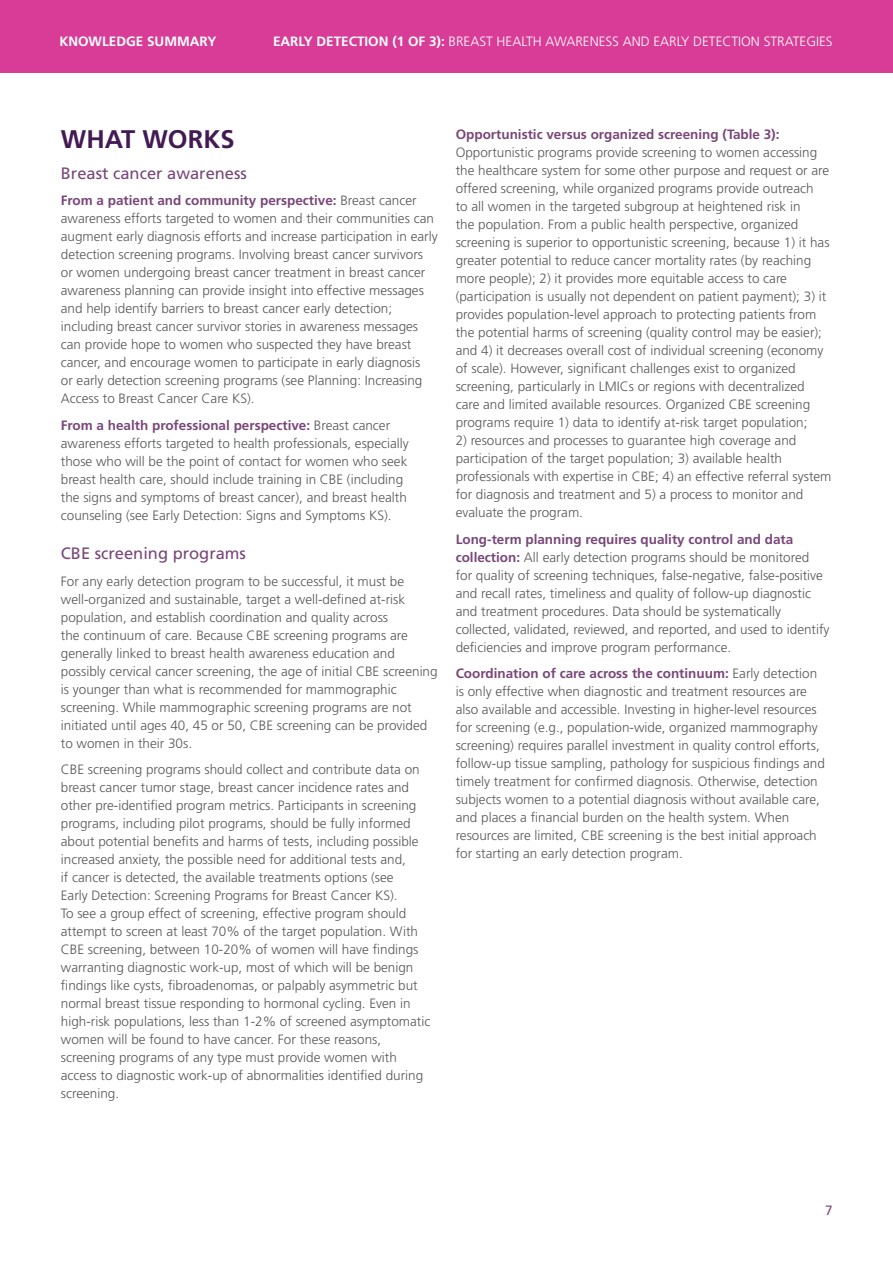
<style>
.page{position:relative;width:893px;height:1263px;background:#fff}
.page>*{position:absolute;margin:0;border:0;box-sizing:border-box;transform-origin:0 0}
.t1{font:700 25.5px "Frutiger";color:#431b53}
.t2{font:16.5px "Frutiger";color:#794779}
.t3{font:300 13.5px/18px "Frutiger";color:#57585a}
.t4{font:300 13.5px "Frutiger";color:#fff}
.t5{font:700 13.5px "Frutiger";color:#fff}
.t6{font:13.5px "Frutiger";color:#794779}
.s1{font-weight:700}
.s2{font-weight:700;color:#794779}
</style>
<div class="page">
<div style="left:0;top:0;width:893px;height:72px;background:#d83c96"></div>
<p class="t5" style="left:59px;top:33px;width:159px">KNOWLEDGE SUMMARY</p>
<p class="t4" style="left:273px;top:33px;width:561px"><span class="s1">EARLY DETECTION (1 OF 3):</span> BREAST HEALTH AWARENESS AND EARLY DETECTION STRATEGIES</p>
<p class="t1" style="left:61px;top:124px;width:175px">WHAT WORKS</p>
<p class="t2" style="left:61px;top:163px;width:188px">Breast cancer awareness</p>
<p class="t3" style="left:61px;top:192px;width:378px"><span class="s2">From a patient and community perspective:</span> Breast cancer awareness efforts targeted to women and their communities can augment early diagnosis efforts and increase participation in early detection screening programs. Involving breast cancer survivors or women undergoing breast cancer treatment in breast cancer awareness planning can provide insight into effective messages and help identify barriers to breast cancer early detection; including breast cancer survivor stories in awareness messages can provide hope to women who suspected they have breast cancer, and encourage women to participate in early diagnosis<br>or early detection screening programs (see Planning: Increasing Access to Breast Cancer Care KS).</p>
<p class="t3" style="left:61px;top:416px;width:350px"><span class="s2">From a health professional perspective:</span> Breast cancer awareness efforts targeted to health professionals, especially those who will be the point of contact for women who seek breast health care, should include training in CBE (including the signs and symptoms of breast cancer), and breast health counseling (see Early Detection: Signs and Symptoms KS).</p>
<p class="t2" style="left:61px;top:544px;width:187px">CBE screening programs</p>
<p class="t3" style="left:61px;top:572px;width:378px">For any early detection program to be successful, it must be well-organized and sustainable, target a well-defined at-risk population, and establish coordination and quality across<br>the continuum of care. Because CBE screening programs are generally linked to breast health awareness education and possibly cervical cancer screening, the age of initial CBE screening is younger than what is recommended for mammographic screening. While mammographic screening programs are not initiated until ages 40, 45 or 50, CBE screening can be provided to women in their 30s.</p>
<p class="t3" style="left:61px;top:761px;width:371px">CBE screening programs should collect and contribute data on breast cancer tumor stage, breast cancer incidence rates and other pre-identified program metrics. Participants in screening programs, including pilot programs, should be fully informed about potential benefits and harms of tests, including possible increased anxiety, the possible need for additional tests and,<br>if cancer is detected, the available treatments options (see<br>Early Detection: Screening Programs for Breast Cancer KS).<br>To see a group effect of screening, effective program should attempt to screen at least 70% of the target population. With CBE screening, between 10-20% of women will have findings warranting diagnostic work-up, most of which will be benign findings like cysts, fibroadenomas, or palpably asymmetric but normal breast tissue responding to hormonal cycling. Even in high-risk populations, less than 1-2% of screened asymptomatic women will be found to have cancer. For these reasons, screening programs of any type must provide women with access to diagnostic work-up of abnormalities identified during screening.</p>
<p class="t3" style="left:456px;top:126px;width:375px"><span class="s2">Opportunistic versus organized screening (Table 3):<br></span>Opportunistic programs provide screening to women accessing the healthcare system for some other purpose and request or are offered screening, while organized programs provide outreach<br>to all women in the targeted subgroup at heightened risk in<br>the population. From a public health perspective, organized screening is superior to opportunistic screening, because 1) it has greater potential to reduce cancer mortality rates (by reaching more people); 2) it provides more equitable access to care (participation is usually not dependent on patient payment); 3) it provides population-level approach to protecting patients from the potential harms of screening (quality control may be easier); and 4) it decreases overall cost of individual screening (economy of scale). However, significant challenges exist to organized screening, particularly in LMICs or regions with decentralized care and limited available resources. Organized CBE screening programs require 1) data to identify at-risk target population;</p>
<p class="t3" style="left:456px;top:432px;width:377px">2) resources and processes to guarantee high coverage and participation of the target population; 3) available health professionals with expertise in CBE; 4) an effective referral system for diagnosis and treatment and 5) a process to monitor and evaluate the program.</p>
<p class="t3" style="left:456px;top:530px;width:375px"><span class="s2">Long-term planning requires quality control and data collection:</span> All early detection programs should be monitored<br>for quality of screening techniques, false-negative, false-positive and recall rates, timeliness and quality of follow-up diagnostic and treatment procedures. Data should be systematically collected, validated, reviewed, and reported, and used to identify deficiencies and improve program performance.</p>
<p class="t3" style="left:456px;top:665px;width:371px"><span class="s2">Coordination of care across the continuum:</span> Early detection is only effective when diagnostic and treatment resources are also available and accessible. Investing in higher-level resources for screening (e.g., population-wide, organized mammography screening) requires parallel investment in quality control efforts, follow-up tissue sampling, pathology for suspicious findings and timely treatment for confirmed diagnosis. Otherwise, detection subjects women to a potential diagnosis without available care, and places a financial burden on the health system. When resources are limited, CBE screening is the best initial approach for starting an early detection program.</p>
<p class="t6" style="left:825px;top:1203px;width:9px">7</p>
</div>
